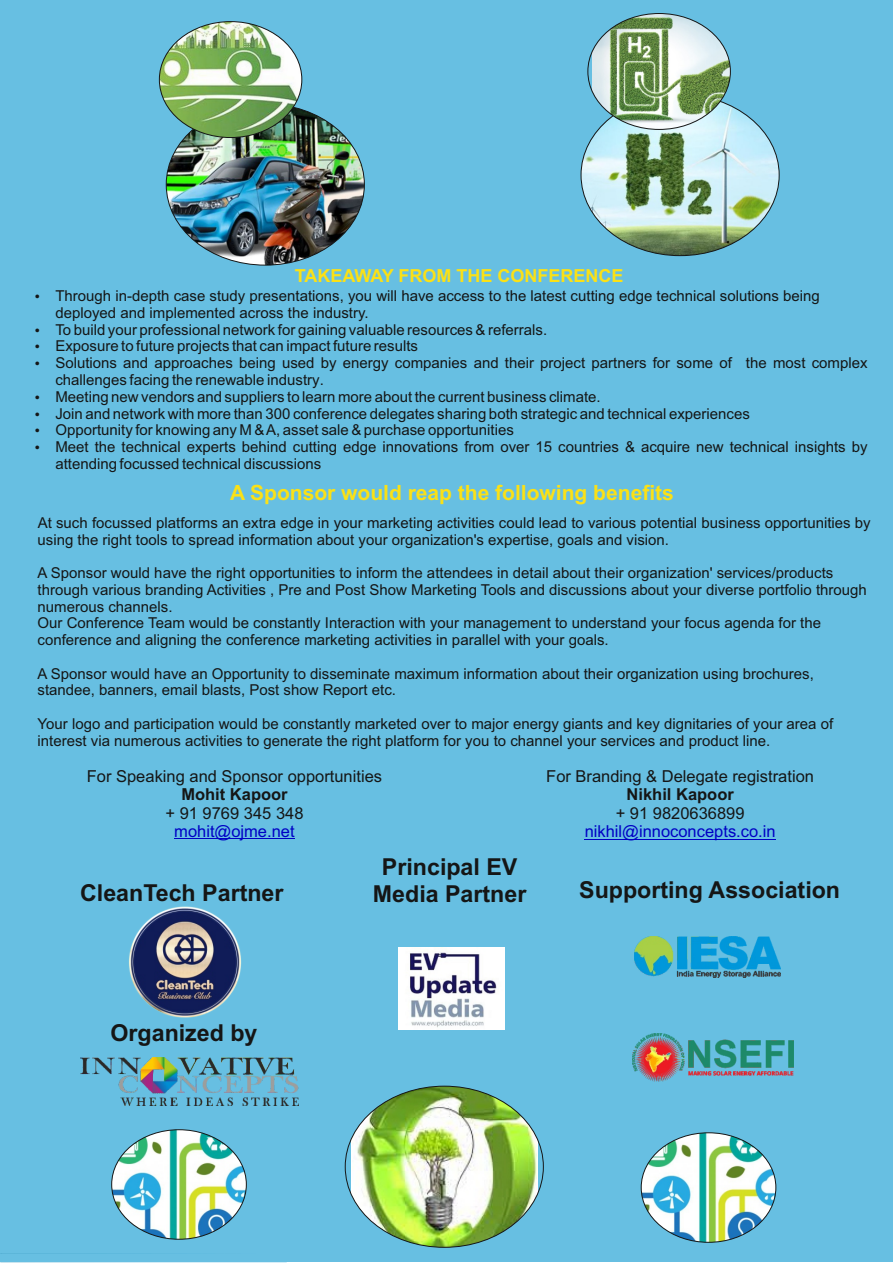
<style>
.page{position:relative;width:893px;height:1263px;background:#fff}
.page>*{position:absolute;margin:0;border:0;box-sizing:border-box;transform-origin:0 0}
.t1{font:700 23.4px "Arial";color:#151616}
.t2{font:700 21px "Arial";color:#fbe116}
.t3{font:700 18px "Arial";color:#fbe116}
.t4{font:16.5px "Arial";color:#151616}
.t5{font:16.5px "Arial";color:#0000c4}
.t6{font:700 16.5px "Arial";color:#151616}
.t7{font:15px/16.8px "Arial";color:#151616}
</style>
<div class="page">
<div style="left:0;top:0;width:893px;height:1262px;background:#67bfe2"></div>
<img style="left:166px;top:104px;width:198px;height:161px;border-radius:50%">
<img style="left:159px;top:22px;width:143px;height:116px;border-radius:50%">
<img style="left:581px;top:94px;width:198px;height:162px;border-radius:50%">
<img style="left:592px;top:14px;width:138px;height:115px">
<hr style="left:174px;top:838px;width:121px;height:1px;background:#0000c4">
<hr style="left:585px;top:839px;width:191px;height:1px;background:#0000c4">
<img style="left:352px;top:1086px;width:185px;height:161px">
<img style="left:641px;top:1133px;width:135px;height:109px;border-radius:50%">
<img style="left:112px;top:1130px;width:134px;height:109px;border-radius:50%">
<img style="left:81px;top:1058px;width:217px;height:48px">
<img style="left:634px;top:937px;width:146px;height:41px">
<img style="left:632px;top:1033px;width:161px;height:49px">
<img style="left:129px;top:906px;width:112px;height:112px">
<img style="left:398px;top:948px;width:106px;height:81px">
<p class="t3" style="left:295px;top:268px;width:330px">TAKEAWAY FROM THE CONFERENCE</p>
<p class="t7" style="left:55px;top:289px;width:814px">Through in-depth case study presentations, you will have access to the latest cutting edge technical solutions being deployed and implemented across the industry.<br>To build your professional network for gaining valuable resources &amp; referrals.<br>Exposure to future projects that can impact future results<br>Solutions and approaches being used by energy companies and their project partners for some of the most complex challenges facing the renewable industry.<br>Meeting new vendors and suppliers to learn more about the current business climate.<br>Join and network with more than 300 conference delegates sharing both strategic and technical experiences<br>Opportunity for knowing any M &amp; A, asset sale &amp; purchase opportunities<br>Meet the technical experts behind cutting edge innovations from over 15 countries &amp; acquire new technical insights by attending focussed technical discussions</p>
<h2 class="t2" style="left:230px;top:485px;width:445px">A Sponsor would reap the following benefits</h2>
<p class="t7" style="left:38px;top:515px;width:835px">At such focussed platforms an extra edge in your marketing activities could lead to various potential business opportunities by using the right tools to spread information about your organization's expertise, goals and vision.</p>
<p class="t7" style="left:38px;top:566px;width:831px">A Sponsor would have the right opportunities to inform the attendees in detail about their organization' services/products through various branding Activities , Pre and Post Show Marketing Tools and discussions about your diverse portfolio through numerous channels.<br>Our Conference Team would be constantly Interaction with your management to understand your focus agenda for the conference and aligning the conference marketing activities in parallel with your goals.</p>
<p class="t7" style="left:38px;top:666px;width:778px">A Sponsor would have an Opportunity to disseminate maximum information about their organization using brochures, standee, banners, email blasts, Post show Report etc.</p>
<p class="t7" style="left:38px;top:716px;width:797px">Your logo and participation would be constantly marketed over to major energy giants and key dignitaries of your area of interest via numerous activities to generate the right platform for you to channel your services and product line.</p>
<p class="t4" style="left:87px;top:770px;width:297px">For Speaking and Sponsor opportunities</p>
<p class="t6" style="left:181px;top:788px;width:108px">Mohit Kapoor</p>
<p class="t4" style="left:165px;top:807px;width:140px">+ 91 9769 345 348</p>
<p class="t5" style="left:174px;top:825px;width:122px">mohit@ojme.net</p>
<p class="t4" style="left:546px;top:770px;width:269px">For Branding &amp; Delegate registration</p>
<p class="t6" style="left:627px;top:788px;width:109px">Nikhil Kapoor</p>
<p class="t4" style="left:616px;top:807px;width:130px">+ 91 9820636899</p>
<p class="t5" style="left:585px;top:825px;width:192px">nikhil@innoconcepts.co.in</p>
<h1 class="t1" style="left:382px;top:858px;width:137px">Principal EV</h1>
<h1 class="t1" style="left:80px;top:884px;width:205px">CleanTech Partner</h1>
<h1 class="t1" style="left:373px;top:884px;width:155px">Media Partner</h1>
<h1 class="t1" style="left:110px;top:1023px;width:149px">Organized by</h1>
<h1 class="t1" style="left:579px;top:881px;width:262px">Supporting Association</h1>
</div>
